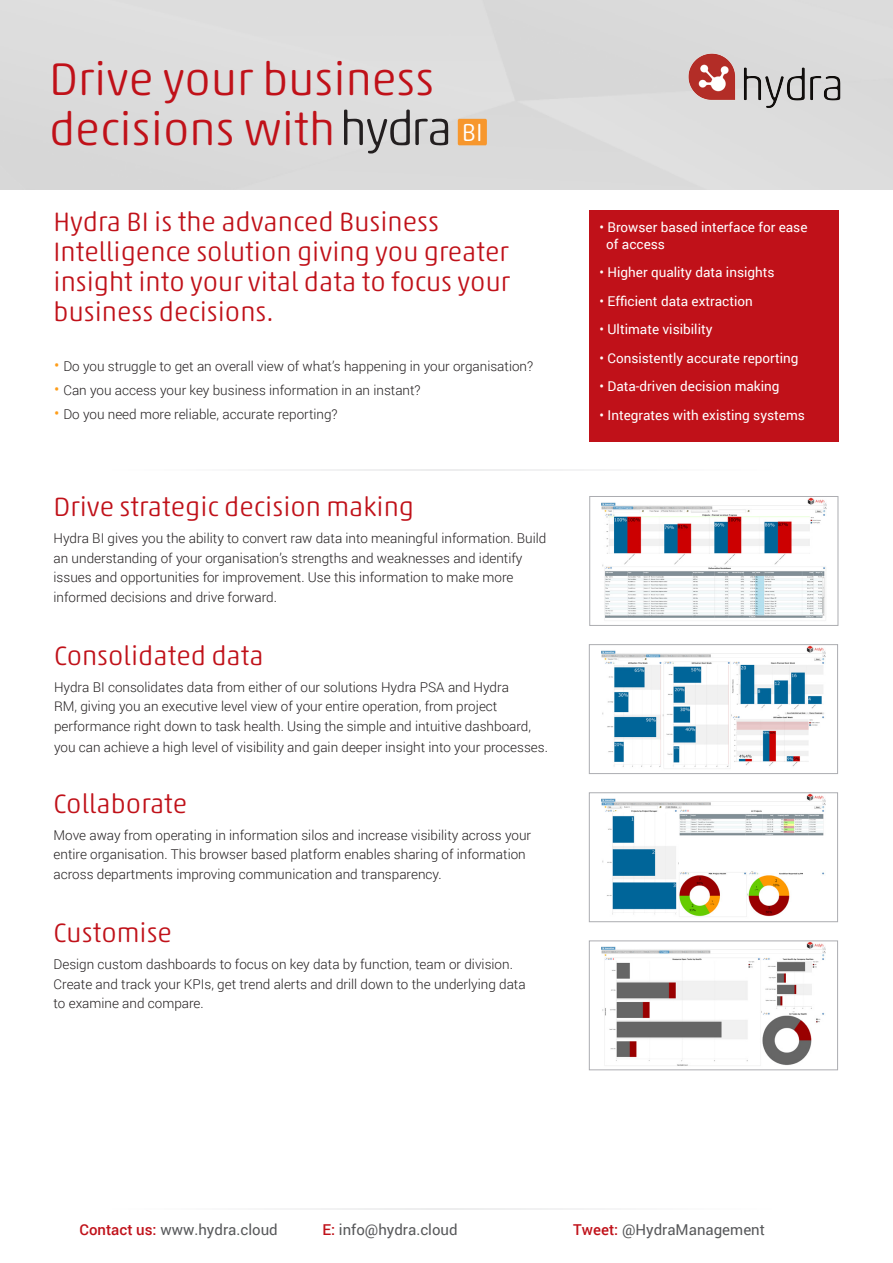
<style>
.page{position:relative;width:893px;height:1263px;background:#fff}
.page>*{position:absolute;margin:0;border:0;box-sizing:border-box;transform-origin:0 0}
.t1{font:300 46.5px/49.5px "Akko Rounded Pro";color:#c01119}
.t2{font:300 27px/30px "Akko Rounded Pro";color:#c01119}
.t3{font:300 25.2px "Akko Rounded Pro";color:#fff}
.t4{font:15px "Roboto";color:#57585a}
.t5{font:300 13.5px/19.5px "Roboto";color:#231f20}
.t6{font:13.5px/16.5px "Roboto";color:#fff}
.s1{font-size:16.5px;color:#fe9d18}
.s2{color:#fffff9}
.s3{font-weight:500;color:#c01119}
</style>
<div class="page">
<div style="left:589px;top:210px;width:250px;height:232px;background:#c01119"></div>
<img style="left:602px;top:498px;width:224px;height:123px">
<div style="left:589px;top:496px;width:249px;height:130px;border:1px solid #acadb1"></div>
<img style="left:601px;top:794px;width:225px;height:123px">
<div style="left:589px;top:792px;width:249px;height:130px;border:1px solid #acadb1"></div>
<img style="left:601px;top:646px;width:225px;height:123px">
<div style="left:589px;top:644px;width:249px;height:130px;border:1px solid #acadb1"></div>
<img style="left:601px;top:942px;width:225px;height:124px">
<div style="left:589px;top:940px;width:249px;height:130px;border:1px solid #acadb1"></div>
<img style="left:686px;top:46px;width:157px;height:73px">
<svg style="left:458px;top:119px;width:29px;height:26px"></svg>
<svg style="left:344px;top:109px;width:104px;height:45px;background:#b3b2b2"></svg>
<p class="t1" style="left:49px;top:54px;width:387px">Drive your business decisions with</p>
<h3 class="t3" style="left:462px;top:117px;width:22px">BI</h3>
<p class="t2" style="left:54px;top:206px;width:458px">Hydra BI is the advanced Business Intelligence solution giving you greater insight into your vital data to focus your business decisions.</p>
<p class="t5" style="left:54px;top:356px;width:481px"><span class="s1">•</span> Do you struggle to get an overall view of what’s happening in your organisation?</p>
<p class="t5" style="left:54px;top:380px;width:368px"><span class="s1">•</span> Can you access your key business information in an instant?</p>
<p class="t5" style="left:54px;top:404px;width:285px"><span class="s1">•</span> Do you need more reliable, accurate reporting?</p>
<p class="t2" style="left:54px;top:492px;width:362px">Drive strategic decision making</p>
<p class="t5" style="left:54px;top:528px;width:494px">Hydra BI gives you the ability to convert raw data into meaningful information. Build an understanding of your organisation’s strengths and weaknesses and identify issues and opportunities for improvement. Use this information to make more informed decisions and drive forward.</p>
<p class="t2" style="left:54px;top:640px;width:211px">Consolidated data</p>
<p class="t5" style="left:54px;top:676px;width:478px">Hydra BI consolidates data from either of our solutions Hydra PSA and Hydra<br>RM, giving you an executive level view of your entire operation, from project performance right down to task health. Using the simple and intuitive dashboard,</p>
<p class="t5" style="left:54px;top:736px;width:495px">you can achieve a high level of visibility and gain deeper insight into your processes.</p>
<p class="t2" style="left:54px;top:788px;width:135px">Collaborate</p>
<p class="t5" style="left:54px;top:825px;width:479px">Move away from operating in information silos and increase visibility across your entire organisation. This browser based platform enables sharing of information across departments improving communication and transparency.</p>
<p class="t2" style="left:54px;top:918px;width:120px">Customise</p>
<p class="t5" style="left:54px;top:954px;width:474px">Design custom dashboards to focus on key data by function, team or division.<br>Create and track your KPIs, get trend alerts and drill down to the underlying data to examine and compare.</p>
<p class="t6" style="left:606px;top:218px;width:203px;text-indent:-7px"><span class="s2">•</span> Browser based interface for ease of access</p>
<p class="t6" style="left:600px;top:263px;width:176px"><span class="s2">•</span> Higher quality data insights</p>
<p class="t6" style="left:600px;top:292px;width:155px"><span class="s2">•</span> Efficient data extraction</p>
<p class="t6" style="left:600px;top:320px;width:114px"><span class="s2">•</span> Ultimate visibility</p>
<p class="t6" style="left:600px;top:349px;width:200px"><span class="s2">•</span> Consistently accurate reporting</p>
<p class="t6" style="left:600px;top:377px;width:182px"><span class="s2">•</span> Data-driven decision making</p>
<p class="t6" style="left:600px;top:406px;width:207px"><span class="s2">•</span> Integrates with existing systems</p>
<p class="t4" style="left:80px;top:1219px;width:200px"><span class="s3">Contact us:</span> www.hydra.cloud</p>
<p class="t4" style="left:322px;top:1219px;width:137px"><span class="s3">E:</span> info@hydra.cloud</p>
<p class="t4" style="left:573px;top:1219px;width:193px"><span class="s3">Tweet:</span> @HydraManagement</p>
</div>
